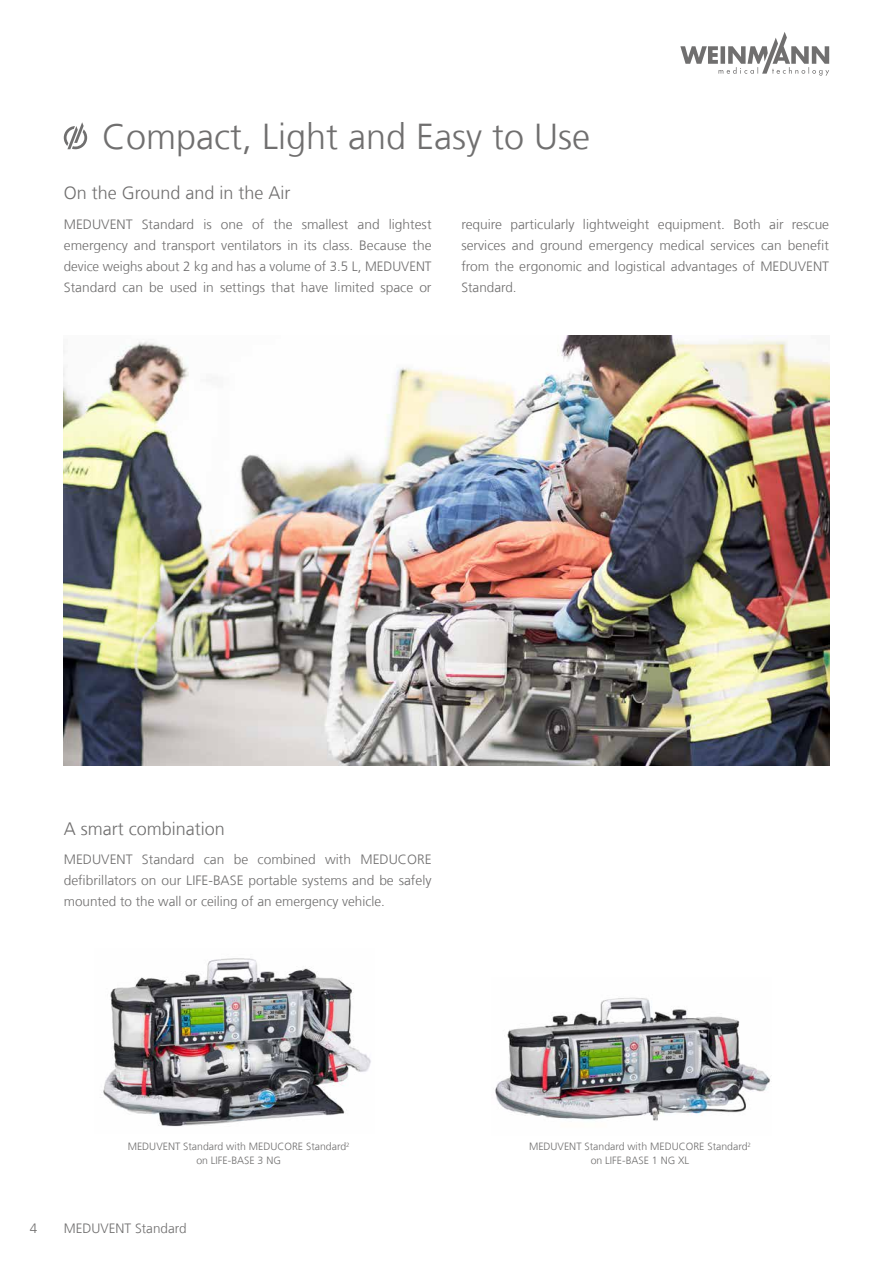
<style>
.page{position:relative;width:893px;height:1263px;background:#fff}
.page>*{position:absolute;margin:0;border:0;box-sizing:border-box;transform-origin:0 0}
.t1{font:300 36px "Frutiger LT Com";color:#706f6f}
.t2{font:300 18px "Frutiger LT Com";color:#706f6f}
.t3{font:300 13.5px/21px "Frutiger LT Com";color:#706f6f;text-align:justify}
.t4{font:300 10.5px/13.5px "Frutiger LT Com";color:#706f6f;text-align:center}
</style>
<div class="page">
<svg style="left:680px;top:32px;width:149px;height:44px"></svg>
<img style="left:64px;top:335px;width:765px;height:430px">
<svg style="left:64px;top:122px;width:23px;height:27px"></svg>
<img style="left:103px;top:958px;width:268px;height:169px">
<img style="left:495px;top:997px;width:276px;height:124px">
<h1 class="t1" style="left:102px;top:116px;width:490px">Compact, Light and Easy to Use</h1>
<h2 class="t2" style="left:64px;top:182px;width:228px">On the Ground and in the Air</h2>
<p class="t3" style="left:64px;top:214px;width:369px">MEDUVENT Standard is one of the smallest and lightest emergency and transport ventilators in its class. Because the device weighs about 2 kg and has a volume of 3.5 L, MEDUVENT Standard can be used in settings that have limited space or</p>
<p class="t3" style="left:461px;top:214px;width:369px">require particularly lightweight equipment. Both air rescue services and ground emergency medical services can benefit from the ergonomic and logistical advantages of MEDUVENT Standard.</p>
<h2 class="t2" style="left:64px;top:818px;width:163px">A smart combination</h2>
<p class="t3" style="left:64px;top:849px;width:369px">MEDUVENT Standard can be combined with MEDUCORE defibrillators on our LIFE-BASE portable systems and be safely mounted to the wall or ceiling of an emergency vehicle.</p>
<p class="t4" style="left:128px;top:1140px;width:223px">MEDUVENT Standard with MEDUCORE Standard<sup>2 </sup>on LIFE-BASE 3 NG</p>
<p class="t4" style="left:529px;top:1140px;width:223px">MEDUVENT Standard with MEDUCORE Standard<sup>2 </sup>on LIFE-BASE 1 NG XL</p>
<p class="t3" style="left:30px;top:1218px;width:9px">4</p>
<p class="t3" style="left:64px;top:1218px;width:124px">MEDUVENT Standard</p>
</div>
